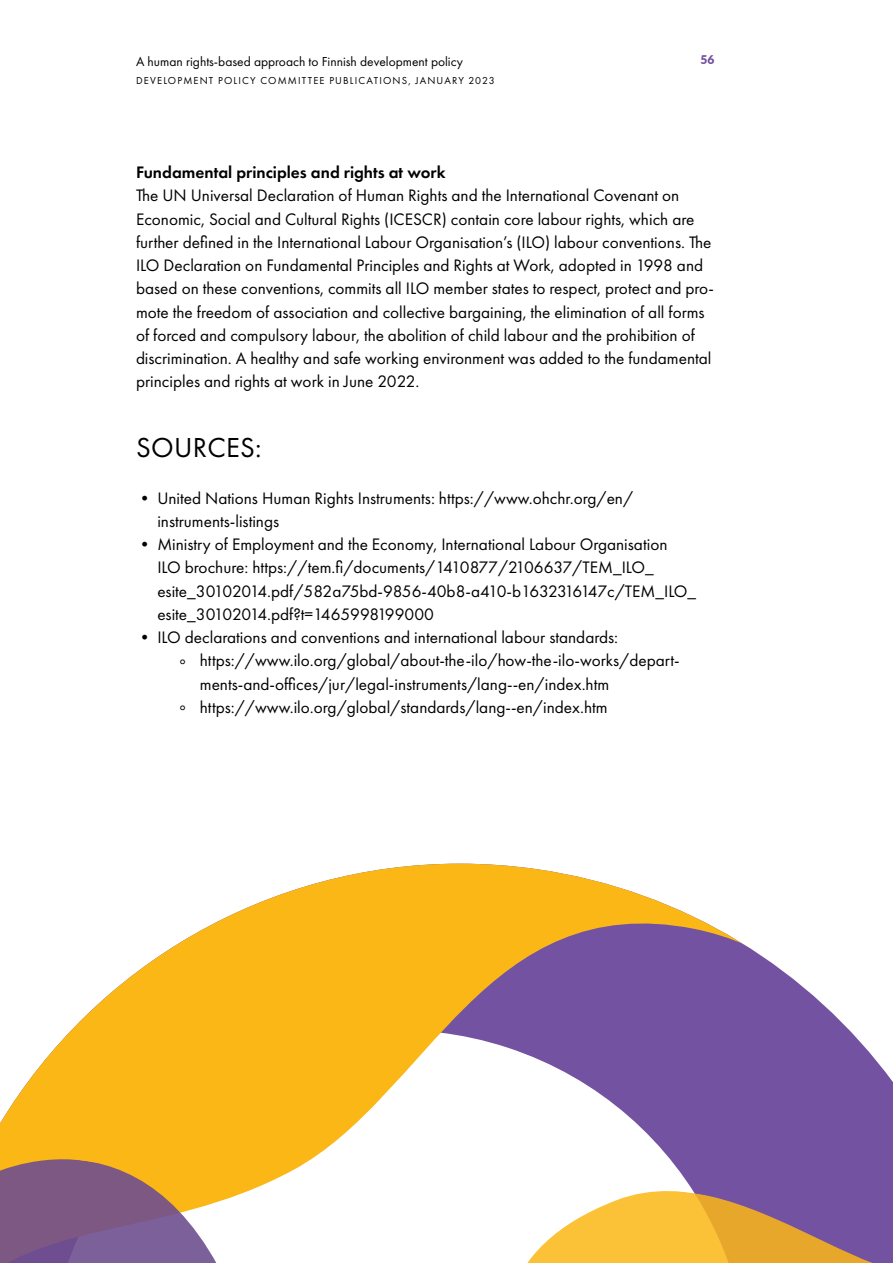
<style>
.page{position:relative;width:893px;height:1263px;background:#fff}
.page>*{position:absolute;margin:0;border:0;box-sizing:border-box;transform-origin:0 0}
.H3_5-osio{font:28.5px "Futura PT";letter-spacing:.01em;color:#000}
.Leipis_EKA_KPL{font:17.25px/23.2px "Futura PT";color:#000}
.t1{font:13.5px "Futura PT";color:#000}
.t2{font:900 12px "Lato";color:#71509f}
.t3{font:10.5px "Futura PT";letter-spacing:.11em;color:#000}
.s1{font-weight:600}
</style>
<div class="page">
<div style="left:797px;top:1040px;width:96px;height:106px;background:#7352a2"></div>
<svg style="left:875px;top:1049px;width:18px;height:24px"></svg>
<svg style="left:797px;top:982px;width:62px;height:58px"></svg>
<svg style="left:797px;top:1146px;width:96px;height:117px;background:#805b94"></svg>
<svg style="left:0;top:864px;width:797px;height:399px"></svg>
<svg style="left:0;top:1141px;width:597px;height:122px"></svg>
<p class="t1" style="left:136px;top:53px;width:328px">A human rights-based approach to Finnish development policy</p>
<p class="t2" style="left:700px;top:51px;width:15px">56</p>
<p class="t3" style="left:136px;top:74px;width:360px">DEVELOPMENT POLICY COMMITTEE PUBLICATIONS, JANUARY 2023</p>
<p class="Leipis_EKA_KPL" style="left:136px;top:161px;width:579px"><span class="s1">Fundamental principles and rights at work<br></span>The UN Universal Declaration of Human Rights and the International Covenant on Economic, Social and Cultural Rights (ICESCR) contain core labour rights, which are further defined in the International Labour Organisation’s (ILO) labour conventions. The ILO Declaration on Fundamental Principles and Rights at Work, adopted in 1998 and based on these conventions, commits all ILO member states to respect, protect and pro&shy;mote the freedom of association and collective bargaining, the elimination of all forms of forced and compulsory labour, the abolition of child labour and the prohibition of discrimination. A healthy and safe working environment was added to the fundamental principles and rights at work in June 2022.</p>
<h3 class="H3_5-osio" style="left:136px;top:431px;width:127px">SOURCES:</h3>
<p class="Leipis_EKA_KPL" style="left:157px;top:486px;width:477px;text-indent:-21px">• United Nations Human Rights Instruments: https://www.ohchr.org/en/ instruments-listings</p>
<p class="Leipis_EKA_KPL" style="left:157px;top:533px;width:540px;text-indent:-21px">• Ministry of Employment and the Economy, International Labour Organisation<br>ILO brochure: https://tem.fi/documents/1410877/2106637/TEM_ILO_ esite_30102014.pdf/582a75bd-9856-40b8-a410-b1632316147c/TEM_ILO_ esite_30102014.pdf?t=1465998199000</p>
<p class="Leipis_EKA_KPL" style="left:136px;top:626px;width:484px">• ILO declarations and conventions and international labour standards:</p>
<p class="Leipis_EKA_KPL" style="left:200px;top:649px;width:481px;text-indent:-21px">◦ https://www.ilo.org/global/about-the-ilo/how-the-ilo-works/depart&shy;ments-and-offices/jur/legal-instruments/lang--en/index.htm</p>
<p class="Leipis_EKA_KPL" style="left:179px;top:695px;width:430px">◦ https://www.ilo.org/global/standards/lang--en/index.htm</p>
</div>
